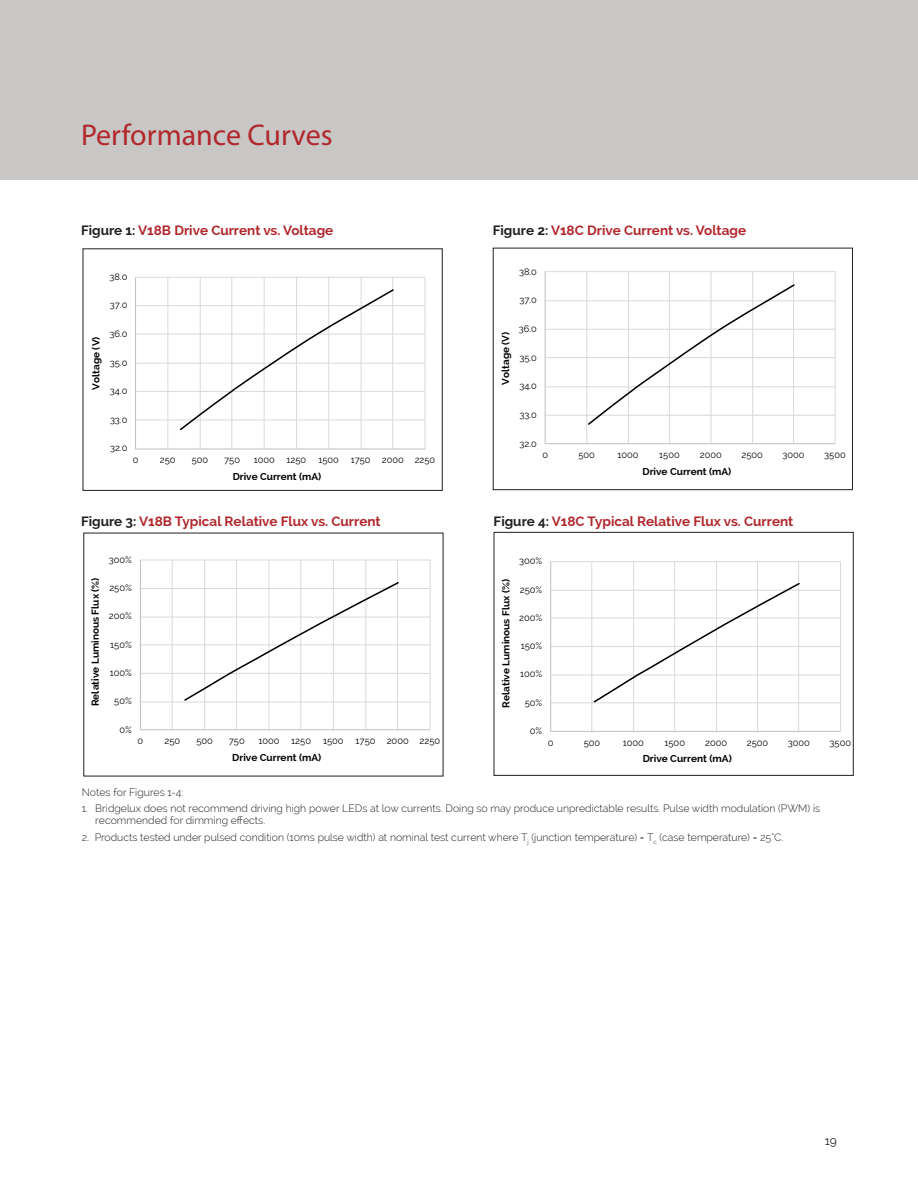
<style>
.page{position:relative;width:918px;height:1188px;background:#fff}
.page>*{position:absolute;margin:0;border:0;box-sizing:border-box;transform-origin:0 0}
.section_header{font:30px "Myriad Pro";color:#b1272c}
.main_text_block{font:700 13.5px "Raleway";color:#b1272c}
.t1{font:12px "Raleway";color:#231f20}
.main_text_block-2{font:300 10.5px/12px "Raleway";color:#231f20}
.t2{font:700 10.05px "Raleway";color:#000}
.t3{font:700 9.9px "Raleway";color:#000}
.t4{font:9.3px "Raleway";color:#000}
.t5{font:9.15px "Raleway";color:#000}
.s1{color:#231f20}
</style>
<div class="page">
<div style="left:0;top:0;width:918px;height:180px;background:#c8c7c6"></div>
<div style="left:493px;top:248px;width:360px;height:242px;border:1px solid #231f20"></div>
<div style="left:83px;top:248px;width:360px;height:243px;border:1px solid #231f20"></div>
<div style="left:494px;top:532px;width:360px;height:244px;border:1px solid #231f20"></div>
<hr style="left:545px;top:415px;width:290px;height:1px;background:#d9d9d9">
<hr style="left:545px;top:386px;width:290px;height:1px;background:#d9d9d9">
<hr style="left:545px;top:357px;width:290px;height:1px;background:#d9d9d9">
<hr style="left:545px;top:329px;width:290px;height:1px;background:#d9d9d9">
<hr style="left:545px;top:300px;width:290px;height:1px;background:#d9d9d9">
<hr style="left:545px;top:271px;width:290px;height:1px;background:#d9d9d9">
<hr style="left:586px;top:272px;width:1px;height:172px;background:#d9d9d9">
<hr style="left:628px;top:272px;width:1px;height:172px;background:#d9d9d9">
<hr style="left:669px;top:272px;width:1px;height:172px;background:#d9d9d9">
<hr style="left:711px;top:272px;width:1px;height:172px;background:#d9d9d9">
<hr style="left:752px;top:272px;width:1px;height:172px;background:#d9d9d9">
<hr style="left:793px;top:272px;width:1px;height:172px;background:#d9d9d9">
<hr style="left:835px;top:272px;width:1px;height:172px;background:#d9d9d9">
<hr style="left:545px;top:272px;width:1px;height:172px;background:#bfbfbf">
<hr style="left:545px;top:443px;width:290px;height:1px;background:#bfbfbf">
<svg style="left:587px;top:283px;width:209px;height:143px"></svg>
<hr style="left:136px;top:420px;width:289px;height:1px;background:#d9d9d9">
<hr style="left:136px;top:391px;width:289px;height:1px;background:#d9d9d9">
<hr style="left:136px;top:363px;width:289px;height:1px;background:#d9d9d9">
<hr style="left:136px;top:334px;width:289px;height:1px;background:#d9d9d9">
<hr style="left:136px;top:305px;width:289px;height:1px;background:#d9d9d9">
<hr style="left:136px;top:277px;width:289px;height:1px;background:#d9d9d9">
<hr style="left:168px;top:277px;width:1px;height:172px;background:#d9d9d9">
<hr style="left:200px;top:277px;width:1px;height:172px;background:#d9d9d9">
<hr style="left:231px;top:277px;width:1px;height:172px;background:#d9d9d9">
<hr style="left:264px;top:277px;width:1px;height:172px;background:#d9d9d9">
<hr style="left:296px;top:277px;width:1px;height:172px;background:#d9d9d9">
<hr style="left:328px;top:277px;width:1px;height:172px;background:#d9d9d9">
<hr style="left:361px;top:277px;width:1px;height:172px;background:#d9d9d9">
<hr style="left:392px;top:277px;width:1px;height:172px;background:#d9d9d9">
<hr style="left:425px;top:277px;width:1px;height:172px;background:#d9d9d9">
<hr style="left:135px;top:277px;width:1px;height:172px;background:#bfbfbf">
<hr style="left:136px;top:449px;width:289px;height:1px;background:#bfbfbf">
<svg style="left:178px;top:288px;width:217px;height:144px"></svg>
<hr style="left:140px;top:702px;width:290px;height:1px;background:#d9d9d9">
<hr style="left:140px;top:673px;width:290px;height:1px;background:#d9d9d9">
<hr style="left:140px;top:644px;width:290px;height:1px;background:#d9d9d9">
<hr style="left:140px;top:617px;width:290px;height:1px;background:#d9d9d9">
<hr style="left:140px;top:588px;width:290px;height:1px;background:#d9d9d9">
<hr style="left:140px;top:560px;width:290px;height:1px;background:#d9d9d9">
<hr style="left:172px;top:560px;width:1px;height:170px;background:#d9d9d9">
<hr style="left:204px;top:560px;width:1px;height:170px;background:#d9d9d9">
<hr style="left:236px;top:560px;width:1px;height:170px;background:#d9d9d9">
<hr style="left:269px;top:560px;width:1px;height:170px;background:#d9d9d9">
<hr style="left:300px;top:560px;width:1px;height:170px;background:#d9d9d9">
<hr style="left:333px;top:560px;width:1px;height:170px;background:#d9d9d9">
<hr style="left:365px;top:560px;width:1px;height:170px;background:#d9d9d9">
<hr style="left:397px;top:560px;width:1px;height:170px;background:#d9d9d9">
<hr style="left:430px;top:560px;width:1px;height:170px;background:#d9d9d9">
<hr style="left:140px;top:560px;width:1px;height:170px;background:#bfbfbf">
<hr style="left:140px;top:729px;width:290px;height:1px;background:#bfbfbf">
<svg style="left:183px;top:581px;width:217px;height:121px"></svg>
<hr style="left:551px;top:702px;width:289px;height:1px;background:#d9d9d9">
<hr style="left:551px;top:675px;width:289px;height:1px;background:#d9d9d9">
<hr style="left:551px;top:646px;width:289px;height:1px;background:#d9d9d9">
<hr style="left:551px;top:618px;width:289px;height:1px;background:#d9d9d9">
<hr style="left:551px;top:590px;width:289px;height:1px;background:#d9d9d9">
<hr style="left:551px;top:561px;width:289px;height:1px;background:#d9d9d9">
<hr style="left:591px;top:562px;width:1px;height:169px;background:#d9d9d9">
<hr style="left:633px;top:562px;width:1px;height:169px;background:#d9d9d9">
<hr style="left:674px;top:562px;width:1px;height:169px;background:#d9d9d9">
<hr style="left:716px;top:562px;width:1px;height:169px;background:#d9d9d9">
<hr style="left:757px;top:562px;width:1px;height:169px;background:#d9d9d9">
<hr style="left:798px;top:562px;width:1px;height:169px;background:#d9d9d9">
<hr style="left:840px;top:562px;width:1px;height:169px;background:#d9d9d9">
<hr style="left:550px;top:562px;width:1px;height:169px;background:#bfbfbf">
<hr style="left:551px;top:731px;width:289px;height:1px;background:#bfbfbf">
<svg style="left:592px;top:582px;width:209px;height:122px"></svg>
<p class="section_header" style="left:81px;top:117px;width:253px">Performance Curves</p>
<p class="main_text_block" style="left:81px;top:222px;width:254px"><span class="s1">Figure 1:</span> V18B Drive Current vs. Voltage</p>
<p class="main_text_block" style="left:493px;top:222px;width:255px"><span class="s1">Figure 2:</span> V18C Drive Current vs. Voltage</p>
<p class="t5" style="left:109px;top:271px;width:19px">38.0</p>
<p class="t5" style="left:110px;top:300px;width:19px">37.0</p>
<p class="t2" style="left:90px;top:390px;width:54px;rotate:-90deg">Voltage (V)</p>
<p class="t5" style="left:109px;top:328px;width:19px">36.0</p>
<p class="t5" style="left:110px;top:357px;width:19px">35.0</p>
<p class="t5" style="left:110px;top:386px;width:19px">34.0</p>
<p class="t5" style="left:110px;top:414px;width:19px">33.0</p>
<p class="t5" style="left:110px;top:443px;width:19px">32.0</p>
<p class="t5" style="left:133px;top:454px;width:7px">0</p>
<p class="t5" style="left:160px;top:454px;width:17px">250</p>
<p class="t5" style="left:192px;top:454px;width:18px">500</p>
<p class="t5" style="left:224px;top:454px;width:17px">750</p>
<p class="t5" style="left:254px;top:454px;width:22px">1000</p>
<p class="t5" style="left:287px;top:454px;width:21px">1250</p>
<p class="t5" style="left:318px;top:454px;width:22px">1500</p>
<p class="t5" style="left:351px;top:454px;width:86px">1750 2000 2250</p>
<p class="t3" style="left:233px;top:471px;width:90px">Drive Current (mA)</p>
<p class="t5" style="left:519px;top:266px;width:19px">38.0</p>
<p class="t5" style="left:520px;top:295px;width:19px">37.0</p>
<p class="t2" style="left:500px;top:385px;width:55px;rotate:-90deg">Voltage (V)</p>
<p class="t5" style="left:519px;top:323px;width:20px">36.0</p>
<p class="t5" style="left:519px;top:352px;width:19px">35.0</p>
<p class="t5" style="left:520px;top:381px;width:19px">34.0</p>
<p class="t5" style="left:520px;top:409px;width:19px">33.0</p>
<p class="t5" style="left:520px;top:438px;width:19px">32.0</p>
<p class="t5" style="left:542px;top:450px;width:7px">0</p>
<p class="t5" style="left:578px;top:450px;width:18px">500</p>
<p class="t5" style="left:618px;top:450px;width:23px">1000</p>
<p class="t5" style="left:659px;top:450px;width:22px">1500</p>
<p class="t5" style="left:700px;top:450px;width:24px">2000</p>
<p class="t5" style="left:742px;top:450px;width:23px">2500</p>
<p class="t5" style="left:783px;top:450px;width:24px">3000</p>
<p class="t5" style="left:824px;top:450px;width:23px">3500</p>
<p class="t2" style="left:643px;top:466px;width:90px">Drive Current (mA)</p>
<p class="main_text_block" style="left:81px;top:513px;width:301px"><span class="s1">Figure 3:</span> V18B Typical Relative Flux vs. Current</p>
<p class="main_text_block" style="left:494px;top:513px;width:301px"><span class="s1">Figure 4:</span> V18C Typical Relative Flux vs. Current</p>
<p class="t2" style="left:90px;top:706px;width:130px;rotate:-90deg">Relative Luminous Flux (%)</p>
<p class="t4" style="left:109px;top:554px;width:25px">300%</p>
<p class="t4" style="left:109px;top:583px;width:24px">250%</p>
<p class="t4" style="left:109px;top:611px;width:25px">200%</p>
<p class="t4" style="left:110px;top:639px;width:23px">150%</p>
<p class="t4" style="left:110px;top:667px;width:24px">100%</p>
<p class="t4" style="left:114px;top:696px;width:19px">50%</p>
<p class="t4" style="left:119px;top:724px;width:14px">0%</p>
<p class="t4" style="left:137px;top:735px;width:7px">0</p>
<p class="t4" style="left:165px;top:735px;width:17px">250</p>
<p class="t4" style="left:196px;top:735px;width:18px">500</p>
<p class="t4" style="left:229px;top:735px;width:17px">750</p>
<p class="t4" style="left:258px;top:735px;width:23px">1000</p>
<p class="t4" style="left:291px;top:735px;width:21px">1250</p>
<p class="t4" style="left:323px;top:735px;width:22px">1500</p>
<p class="t4" style="left:356px;top:735px;width:86px">1750 2000 2250</p>
<p class="t2" style="left:232px;top:751px;width:91px">Drive Current (mA)</p>
<p class="t2" style="left:500px;top:708px;width:130px;rotate:-90deg">Relative Luminous Flux (%)</p>
<p class="t4" style="left:519px;top:556px;width:25px">300%</p>
<p class="t4" style="left:520px;top:584px;width:24px">250%</p>
<p class="t4" style="left:519px;top:612px;width:25px">200%</p>
<p class="t4" style="left:521px;top:641px;width:23px">150%</p>
<p class="t4" style="left:520px;top:669px;width:24px">100%</p>
<p class="t4" style="left:525px;top:697px;width:19px">50%</p>
<p class="t4" style="left:530px;top:725px;width:14px">0%</p>
<p class="t4" style="left:548px;top:737px;width:7px">0</p>
<p class="t4" style="left:584px;top:737px;width:18px">500</p>
<p class="t4" style="left:623px;top:737px;width:23px">1000</p>
<p class="t4" style="left:665px;top:737px;width:22px">1500</p>
<p class="t4" style="left:705px;top:737px;width:24px">2000</p>
<p class="t4" style="left:747px;top:737px;width:23px">2500</p>
<p class="t4" style="left:788px;top:737px;width:24px">3000</p>
<p class="t4" style="left:830px;top:737px;width:23px">3500</p>
<p class="t2" style="left:643px;top:753px;width:91px">Drive Current (mA)</p>
<p class="main_text_block-2" style="left:82px;top:786px;width:103px">Notes for Figures 1-4:</p>
<p class="main_text_block-2" style="left:95px;top:803px;width:726px;text-indent:-14px">1. Bridgelux does not recommend driving high power LEDs at low currents. Doing so may produce unpredictable results. Pulse width modulation (PWM) is recommended for dimming effects.</p>
<p class="main_text_block-2" style="left:82px;top:831px;width:703px">2. Products tested under pulsed condition (10ms pulse width) at nominal test current where T<sub>j</sub> (junction temperature) = T<sub>c</sub> (case temperature) = 25°C.</p>
<p class="t1" style="left:825px;top:1134px;width:14px">19</p>
</div>
